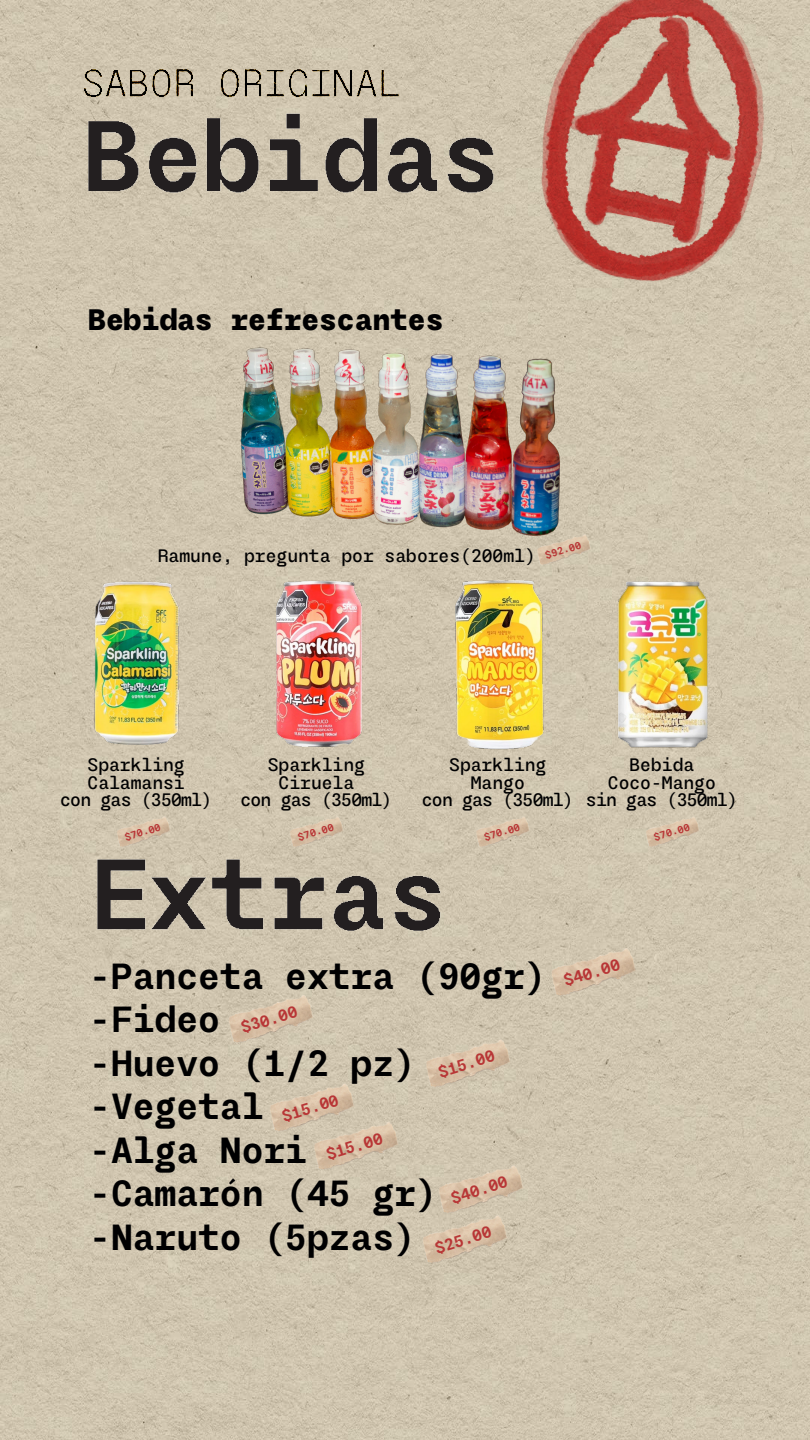
<style>
.page{position:relative;width:810px;height:1440px;background:#fff}
.page>*{position:absolute;margin:0;border:0;box-sizing:border-box;transform-origin:0 0}
.t1{font:700 36.3px/43.6px "TG Frekuent Mono";color:#000001}
.t2{font:800 29.55px "TG Frekuent Mono";color:#000001}
.t3{font:500 18px/17.7px "TG Frekuent Mono";color:#000001;text-align:center}
.t4{font:700 16.2px "TG Frekuent Mono";color:#b83636}
.t5{font:700 10.27px "TG Frekuent Mono";color:#b83636}
</style>
<div class="page">
<img style="left:0;top:0;width:810px;height:1440px">
<img style="left:494px;top:0;width:316px;height:310px">
<img style="left:54px;top:37px;width:374px;height:98px">
<img style="left:56px;top:80px;width:472px;height:169px">
<img style="left:62px;top:818px;width:412px;height:170px">
<img style="left:544px;top:939px;width:98px;height:62px">
<img style="left:221px;top:986px;width:98px;height:62px">
<img style="left:418px;top:1030px;width:98px;height:63px">
<img style="left:262px;top:1075px;width:98px;height:62px">
<img style="left:306px;top:1113px;width:98px;height:62px">
<img style="left:431px;top:1156px;width:98px;height:63px">
<img style="left:415px;top:1206px;width:98px;height:62px">
<img style="left:533px;top:529px;width:62px;height:39px">
<img style="left:611px;top:574px;width:101px;height:174px">
<img style="left:88px;top:571px;width:96px;height:177px">
<img style="left:266px;top:567px;width:101px;height:183px">
<img style="left:449px;top:574px;width:98px;height:176px">
<img style="left:232px;top:340px;width:332px;height:203px">
<img style="left:112px;top:811px;width:63px;height:39px">
<img style="left:285px;top:811px;width:63px;height:39px">
<img style="left:472px;top:811px;width:62px;height:39px">
<img style="left:641px;top:811px;width:63px;height:39px">
<h2 class="t2" style="left:88px;top:301px;width:357px">Bebidas refrescantes</h2>
<p class="t3" style="left:158px;top:547px;width:380px">Ramune, pregunta por sabores(200ml)</p>
<p class="t5" style="left:544px;top:549px;width:38px;rotate:-17deg">$92.00</p>
<p class="t3" style="left:60px;top:756px;width:153px">Sparkling<br>Calamansi<br>con gas (350ml)</p>
<p class="t3" style="left:240px;top:756px;width:153px">Sparkling<br>Ciruela<br>con gas (350ml)</p>
<p class="t3" style="left:422px;top:756px;width:153px">Sparkling<br>Mango<br>con gas (350ml)</p>
<p class="t3" style="left:586px;top:756px;width:153px">Bebida<br>Coco-Mango<br>sin gas (350ml)</p>
<p class="t5" style="left:123px;top:831px;width:38px;rotate:-17deg">$70.00</p>
<p class="t5" style="left:296px;top:831px;width:38px;rotate:-17deg">$70.00</p>
<p class="t5" style="left:483px;top:831px;width:38px;rotate:-17deg">$70.00</p>
<p class="t5" style="left:652px;top:831px;width:38px;rotate:-17deg">$70.00</p>
<h1 class="t1" style="left:89px;top:955px;width:459px">-Panceta extra (90gr) -Fideo<br>-Huevo (1/2 pz) -Vegetal<br>-Alga Nori<br>-Camarón (45 gr) -Naruto (5pzas)</h1>
<p class="t4" style="left:238px;top:1018px;width:60px;rotate:-17deg">$30.00</p>
<p class="t4" style="left:436px;top:1062px;width:60px;rotate:-17deg">$15.00</p>
<p class="t4" style="left:280px;top:1107px;width:60px;rotate:-17deg">$15.00</p>
<p class="t4" style="left:324px;top:1145px;width:60px;rotate:-17deg">$15.00</p>
<p class="t4" style="left:449px;top:1188px;width:60px;rotate:-17deg">$40.00</p>
<p class="t4" style="left:433px;top:1238px;width:60px;rotate:-17deg">$25.00</p>
<p class="t4" style="left:561px;top:971px;width:60px;rotate:-17deg">$40.00</p>
</div>
